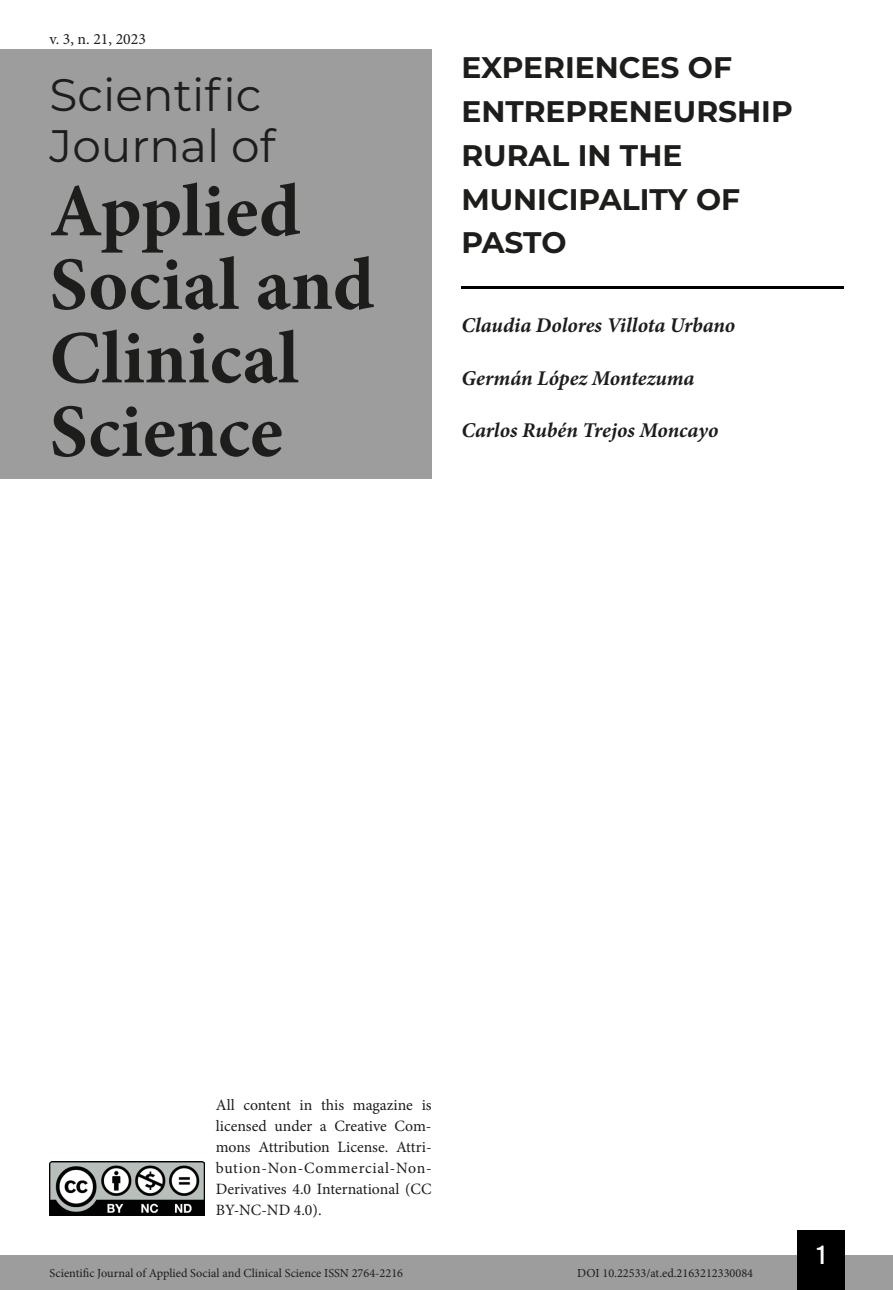
<style>
.page{position:relative;width:893px;height:1290px;background:#fff}
.page>*{position:absolute;margin:0;border:0;box-sizing:border-box;transform-origin:0 0}
.t1{font:700 75.25px/73.5px "Minion Pro";color:#1d1d1b}
.t2{font:45.5px/50.8px "Montserrat";color:#1d1d1b}
.t3{font:700 29.75px/43.8px "Montserrat";color:#1d1d1b}
.t4{font:26.25px "Bebas Kai";color:#fff}
.t5{font:italic 700 21px "Minion Pro";letter-spacing:-.005em;color:#1d1d1b}
.t6{font:15.75px/21px "Minion Pro";color:#1d1d1b;text-align:justify}
.t7{font:12.25px "Minion Pro";color:#1d1d1b}
</style>
<div class="page">
<div style="left:0;top:1255px;width:893px;height:35px;background:#9d9d9d"></div>
<div style="left:797px;top:1230px;width:48px;height:60px;background:#000"></div>
<img style="left:50px;top:1161px;width:154px;height:54px">
<div style="left:0;top:50px;width:432px;height:429px;background:#9d9d9d"></div>
<hr style="left:461px;top:286px;width:382px;height:3px;background:#000">
<p class="t6" style="left:50px;top:28px;width:98px">v. 3, n. 21, 2023</p>
<h2 class="t2" style="left:50px;top:68px;width:227px">Scientific<br>Journal of</h2>
<h1 class="t1" style="left:50px;top:174px;width:326px">Applied<br>Social and<br>Clinical<br>Science</h1>
<h3 class="t3" style="left:461px;top:44px;width:333px">EXPERIENCES OF<br>ENTREPRENEURSHIP<br>RURAL IN THE<br>MUNICIPALITY OF<br>PASTO</h3>
<h3 class="t5" style="left:461px;top:310px;width:275px">Claudia Dolores Villota Urbano</h3>
<h3 class="t5" style="left:461px;top:363px;width:235px">Germán López Montezuma</h3>
<h3 class="t5" style="left:461px;top:415px;width:258px">Carlos Rubén Trejos Moncayo</h3>
<p class="t6" style="left:216px;top:1095px;width:217px">All content in this magazine is licensed under a Creative Com&shy;mons Attribution License. Attri&shy;bution-Non-Commercial-Non-Derivatives 4.0 International (CC BY-NC-ND 4.0).</p>
<p class="t7" style="left:50px;top:1265px;width:355px">Scientific Journal of Applied Social and Clinical Science ISSN 2764-2216</p>
<p class="t7" style="left:577px;top:1265px;width:177px">DOI 10.22533/at.ed.2163212330084</p>
<h3 class="t4" style="left:817px;top:1241px;width:10px">1</h3>
</div>
